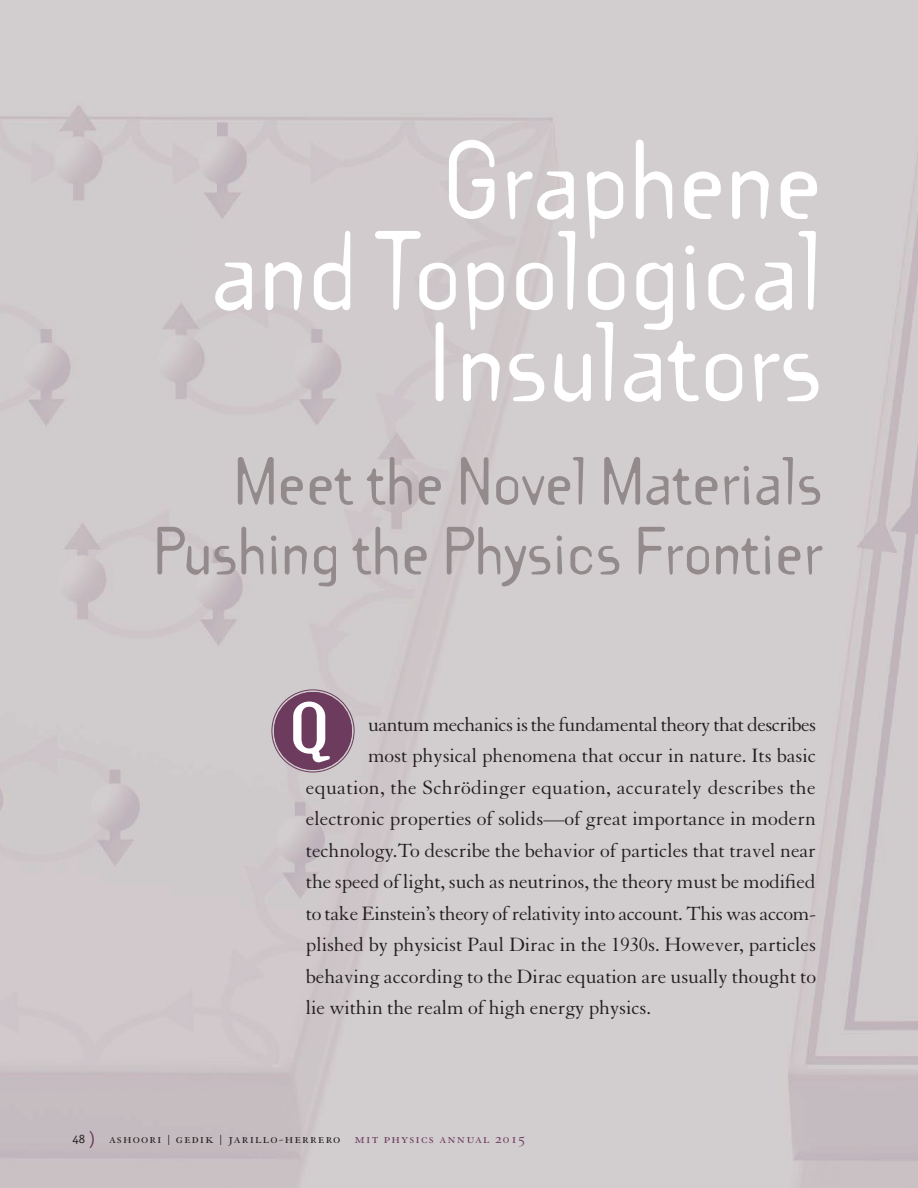
<style>
.page{position:relative;width:918px;height:1188px;background:#fff}
.page>*{position:absolute;margin:0;border:0;box-sizing:border-box;transform-origin:0 0}
.Feature_A_Title-1{font:99px/91.2px "Template Gothic Reg";letter-spacing:-.01em;color:#fff;text-align:right}
.Feature_A_Body_Opene{font:700 65.1px "Template Gothic";color:#fff;scale:1.07 1}
.Feature_A_Title-1-2{font:59.7px/69.8px "Template Gothic Reg";letter-spacing:-.01em;color:#938a8c;text-align:right}
.Feature_A_Body_Opene-2{font:21px "Granjon";letter-spacing:-.005em;color:#231f20}
.Feature_A_Body_Opene-3{font:21px "Granjon";letter-spacing:.015em;color:#231f20}
.Feature_A_Body_Opene-4{font:21px "Granjon";letter-spacing:-.025em;color:#231f20}
.t1{font:15px "Granjon SC";letter-spacing:.075em;color:#231f20}
.s1{font-family:"Officina San ITC Book SC";font-size:12.75px}
.s2{font-family:"Officina San ITC Book SC";font-size:18px;color:#6c3b5d}
.s3{color:#6c3b5d}
</style>
<div class="page">
<img style="left:0;top:0;width:918px;height:1188px">
<div style="left:274px;top:692px;width:78px;height:78px;background:#6c3b5d;border-radius:50%"></div>
<div style="left:274px;top:692px;width:78px;height:78px;border:3px solid #6c3b5d;border-radius:50%"></div>
<p class="Feature_A_Title-1" style="left:210px;top:130px;width:614px">Graphene<br>and Topological<br>Insulators</p>
<p class="Feature_A_Title-1-2" style="left:153px;top:444px;width:671px">Meet the Novel Materials<br>Pushing the Physics Frontier</p>
<p class="Feature_A_Body_Opene" style="left:289px;top:682px;width:41px">Q</p>
<p class="Feature_A_Body_Opene-4" style="left:368px;top:713px;width:450px">uantum mechanics is the fundamental theory that describes</p>
<p class="Feature_A_Body_Opene-2" style="left:368px;top:745px;width:449px">most physical phenomena that occur in nature. Its basic</p>
<p class="Feature_A_Body_Opene-3" style="left:306px;top:776px;width:511px">equation, the Schrödinger equation, accurately describes the</p>
<p class="Feature_A_Body_Opene-2" style="left:306px;top:808px;width:512px">electronic properties of solids—of great importance in modern</p>
<p class="Feature_A_Body_Opene-2" style="left:306px;top:839px;width:512px">technology.To describe the behavior of particles that travel near</p>
<p class="Feature_A_Body_Opene-2" style="left:306px;top:871px;width:511px">the speed of light, such as neutrinos, the theory must be modified</p>
<p class="Feature_A_Body_Opene-2" style="left:306px;top:902px;width:512px">to take Einstein’s theory of relativity into account. This was accom-</p>
<p class="Feature_A_Body_Opene-2" style="left:306px;top:934px;width:512px">plished by physicist Paul Dirac in the 1930s. However, particles</p>
<p class="Feature_A_Body_Opene-2" style="left:306px;top:965px;width:512px">behaving according to the Dirac equation are usually thought to</p>
<p class="Feature_A_Body_Opene-2" style="left:306px;top:997px;width:347px">lie within the realm of high energy physics.</p>
<p class="t1" style="left:72px;top:1130px;width:454px"><span class="s1">48</span> <span class="s2">)</span> ashoori | gedik | jarillo-herrero <span class="s3">mit physics annual 2015</span></p>
</div>
